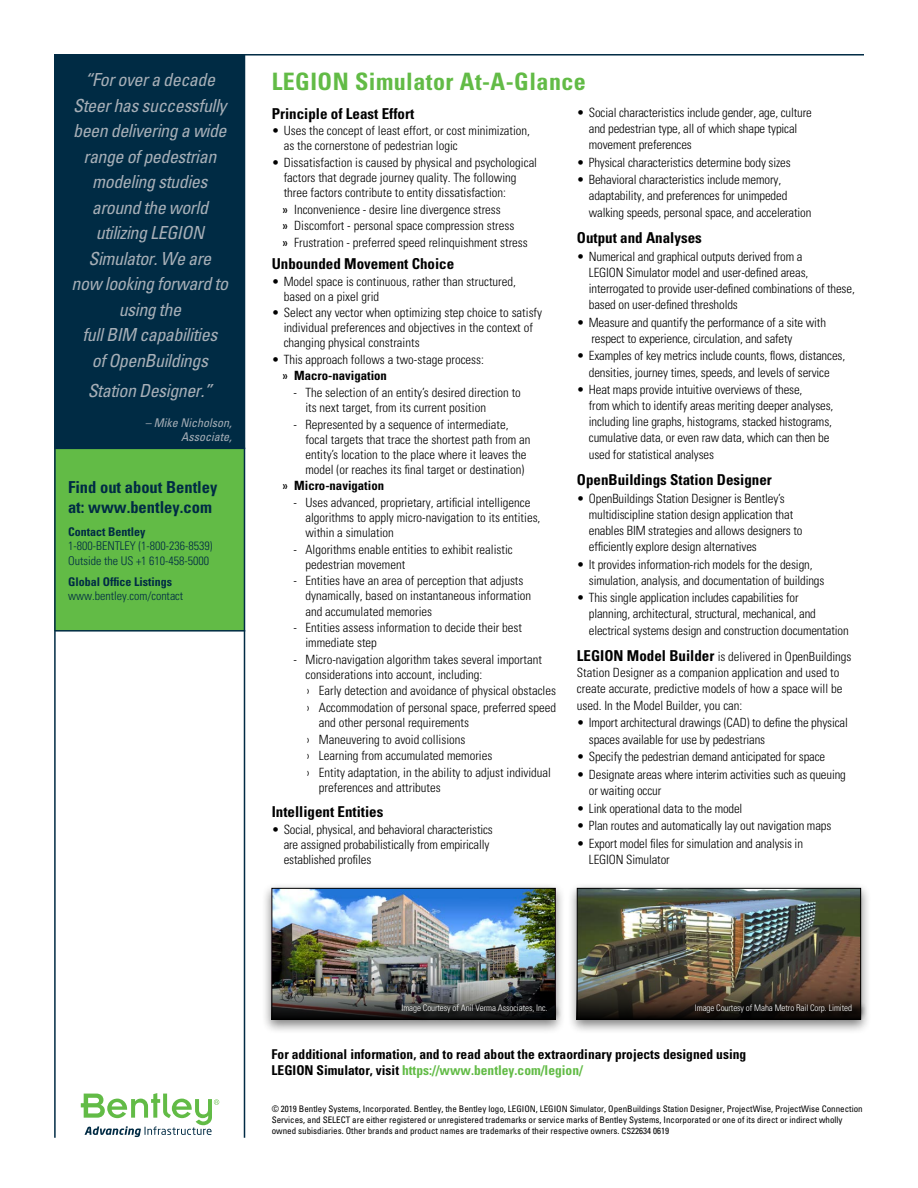
<style>
.page{position:relative;width:918px;height:1188px;background:#fff}
.page>*{position:absolute;margin:0;border:0;box-sizing:border-box;transform-origin:0 0}
.t1{font:700 condensed 24px "Univers";letter-spacing:.02em;color:#62bb46}
.t2{font:italic condensed 18px/25.5px "Univers";letter-spacing:-.025em;color:#a7afb7;text-align:center}
.t3{font:700 condensed 16.5px/19.8px "Univers";color:#002b44}
.t4{font:700 condensed 15px "Univers";color:#000}
.t5{font:700 condensed 13.5px/16.2px "Univers";color:#000}
.t6{font:300 condensed 12.75px/16px "Univers";letter-spacing:-.01em;color:#000}
.t7{font:700 condensed 12.75px "Univers";color:#000}
.t8{font:300 condensed 12px/14.4px "Univers";color:#002b44}
.t9{font:700 condensed 12px "Univers";color:#002b44}
.t10{font:italic condensed 12px/14.4px "Univers";color:#a7afb7;text-align:right}
.t11{font:condensed 9px/10.8px "Univers";color:#000}
.t12{font:300 condensed 9px "Univers";letter-spacing:-.01em;color:#fff}
.s1{font-weight:400}
.s2{font-weight:700}
.s3{font-weight:700;font-size:15px}
.s4{color:#62bb46}
.s5{font-size:8.7px}
</style>
<div class="page">
<svg style="left:81px;top:1093px;width:138px;height:44px"></svg>
<div style="left:55px;top:449px;width:190px;height:182px;background:#62bb46"></div>
<hr style="left:55px;top:630px;width:190px;height:2px;background:#002b44">
<div style="left:55px;top:54px;width:190px;height:394px;background:#002b44"></div>
<hr style="left:54px;top:448px;width:191px;height:1px;background:#002b44">
<hr style="left:244px;top:54px;width:1px;height:1084px;background:#002b44">
<hr style="left:54px;top:54px;width:2px;height:1084px;background:#002b44">
<hr style="left:56px;top:54px;width:808px;height:2px;background:#002b44">
<div style="left:261px;top:882px;width:305px;height:153px;background:#000;opacity:.5"></div>
<div style="left:567px;top:882px;width:304px;height:153px;background:#000;opacity:.5"></div>
<img style="left:272px;top:888px;width:284px;height:132px">
<img style="left:577px;top:888px;width:284px;height:132px">
<svg style="left:403px;top:1000px;width:159px;height:22px;background:#2f3030"></svg>
<svg style="left:697px;top:1000px;width:170px;height:22px;background:#2c2622"></svg>
<h2 class="t2" style="left:72px;top:67px;width:158px">“For over a decade<br>Steer has successfully been delivering a wide range of pedestrian modeling studies around the world utilizing LEGION<br>Simulator. We are now looking forward to using the<br>full BIM capabilities<br>of OpenBuildings</h2>
<h2 class="t2" style="left:88px;top:378px;width:126px">Station Designer.”</h2>
<p class="t10" style="left:145px;top:415px;width:88px">– Mike Nicholson,<br>Associate,</p>
<p class="t3" style="left:68px;top:477px;width:151px">Find out about Bentley at: www.bentley.com</p>
<p class="t9" style="left:68px;top:524px;width:79px">Contact Bentley</p>
<p class="t8" style="left:68px;top:539px;width:146px">1-800-BENTLEY (1-800-236-8539)<br>Outside the US +1 610-458-5000</p>
<p class="t9" style="left:68px;top:574px;width:105px">Global Office Listings</p>
<p class="t8" style="left:68px;top:589px;width:117px">www.bentley.com/contact</p>
<h1 class="t1" style="left:272px;top:67px;width:316px">LEGION Simulator At-A-Glance</h1>
<p class="t4" style="left:272px;top:104px;width:144px">Principle of Least Effort</p>
<p class="t6" style="left:284px;top:123px;width:248px;line-height:15px;text-indent:-12px">• Uses the concept of least effort, or cost minimization, as the cornerstone of pedestrian logic</p>
<p class="t6" style="left:284px;top:155px;width:255px;line-height:15px;text-indent:-12px">• Dissatisfaction is caused by physical and psychological factors that degrade journey quality. The following three factors contribute to entity dissatisfaction:</p>
<p class="t6" style="left:282px;top:201px;width:247px;line-height:16.6px"><span class="s1">»</span> Inconvenience - desire line divergence stress<br><span class="s1">»</span> Discomfort - personal space compression stress<br><span class="s1">»</span> Frustration - preferred speed relinquishment stress</p>
<p class="t4" style="left:272px;top:254px;width:184px">Unbounded Movement Choice</p>
<p class="t6" style="left:284px;top:274px;width:234px;line-height:15px;text-indent:-12px">• Model space is continuous, rather than structured, based on a pixel grid</p>
<p class="t6" style="left:284px;top:305px;width:260px;line-height:15px;text-indent:-12px">• Select any vector when optimizing step choice to satisfy individual preferences and objectives in the context of changing physical constraints</p>
<p class="t6" style="left:282px;top:351px;width:203px;line-height:16.6px;text-indent:-10px">• This approach follows a two-stage process: <span class="s1">»</span> <span class="s2">Macro-navigation</span></p>
<p class="t6" style="left:305px;top:385px;width:217px;line-height:15px;text-indent:-12px">- The selection of an entity’s desired direction to its next target, from its current position</p>
<p class="t6" style="left:305px;top:417px;width:227px;line-height:15px;text-indent:-12px">- Represented by a sequence of intermediate, focal targets that trace the shortest path from an entity’s location to the place where it leaves the model (or reaches its final target or destination)</p>
<p class="t7" style="left:282px;top:478px;width:103px"><span class="s1">»</span> Micro-navigation</p>
<p class="t6" style="left:305px;top:495px;width:237px;line-height:15px;text-indent:-12px">- Uses advanced, proprietary, artificial intelligence algorithms to apply micro-navigation to its entities, within a simulation</p>
<p class="t6" style="left:305px;top:542px;width:209px;line-height:15px;text-indent:-12px">- Algorithms enable entities to exhibit realistic pedestrian movement</p>
<p class="t6" style="left:305px;top:573px;width:227px;line-height:15px;text-indent:-12px">- Entities have an area of perception that adjusts dynamically, based on instantaneous information and accumulated memories</p>
<p class="t6" style="left:305px;top:620px;width:218px;line-height:15px;text-indent:-12px">- Entities assess information to decide their best immediate step</p>
<p class="t6" style="left:305px;top:652px;width:238px;line-height:15px;text-indent:-12px">- Micro-navigation algorithm takes several important considerations into account, including:</p>
<p class="t6" style="left:307px;top:683px;width:251px;line-height:16.5px">› Early detection and avoidance of physical obstacles › Accommodation of personal space, preferred speed</p>
<p class="t6" style="left:307px;top:714px;width:246px;line-height:16.5px;text-indent:12px">and other personal requirements<br>› Maneuvering to avoid collisions<br>› Learning from accumulated memories<br>› Entity adaptation, in the ability to adjust individual</p>
<p class="t6" style="left:319px;top:779px;width:123px">preferences and attributes</p>
<p class="t4" style="left:272px;top:803px;width:113px">Intelligent Entities</p>
<p class="t6" style="left:284px;top:822px;width:211px;line-height:15px;text-indent:-12px">• Social, physical, and behavioral characteristics are assigned probabilistically from empirically established profiles</p>
<p class="t6" style="left:589px;top:104px;width:224px;text-indent:-12px">• Social characteristics include gender, age, culture and pedestrian type, all of which shape typical movement preferences</p>
<p class="t6" style="left:577px;top:154px;width:215px">• Physical characteristics determine body sizes</p>
<p class="t6" style="left:589px;top:172px;width:224px;text-indent:-12px">• Behavioral characteristics include memory, adaptability, and preferences for unimpeded walking speeds, personal space, and acceleration</p>
<p class="t4" style="left:577px;top:229px;width:126px">Output and Analyses</p>
<p class="t6" style="left:589px;top:248px;width:267px;text-indent:-12px">• Numerical and graphical outputs derived from a<br>LEGION Simulator model and user-defined areas, interrogated to provide user-defined combinations of these, based on user-defined thresholds</p>
<p class="t6" style="left:592px;top:314px;width:236px;text-indent:-15px">• Measure and quantify the performance of a site with respect to experience, circulation, and safety</p>
<p class="t6" style="left:577px;top:348px;width:270px;text-align:center">• Examples of key metrics include counts, flows, distances, densities, journey times, speeds, and levels of service</p>
<p class="t6" style="left:589px;top:382px;width:246px;text-indent:-12px">• Heat maps provide intuitive overviews of these,<br>from which to identify areas meriting deeper analyses, including line graphs, histograms, stacked histograms, cumulative data, or even raw data, which can then be used for statistical analyses</p>
<p class="t4" style="left:577px;top:471px;width:196px">OpenBuildings Station Designer</p>
<p class="t6" style="left:589px;top:490px;width:215px;text-indent:-12px">• OpenBuildings Station Designer is Bentley’s multidiscipline station design application that enables BIM strategies and allows designers to efficiently explore design alternatives</p>
<p class="t6" style="left:589px;top:556px;width:237px;text-indent:-12px">• It provides information-rich models for the design, simulation, analysis, and documentation of buildings</p>
<p class="t6" style="left:589px;top:590px;width:261px;text-indent:-12px">• This single application includes capabilities for<br>planning, architectural, structural, mechanical, and electrical systems design and construction documentation</p>
<p class="t6" style="left:577px;top:649px;width:276px"><span class="s3">LEGION Model Builder</span> is delivered in OpenBuildings Station Designer as a companion application and used to create accurate, predictive models of how a space will be used. In the Model Builder, you can:</p>
<p class="t6" style="left:589px;top:715px;width:261px;text-indent:-12px">• Import architectural drawings (CAD) to define the physical spaces available for use by pedestrians</p>
<p class="t6" style="left:577px;top:749px;width:250px">• Specify the pedestrian demand anticipated for space</p>
<p class="t6" style="left:589px;top:766px;width:259px;text-indent:-12px">• Designate areas where interim activities such as queuing or waiting occur</p>
<p class="t6" style="left:577px;top:800px;width:167px">• Link operational data to the model</p>
<p class="t6" style="left:577px;top:818px;width:256px">• Plan routes and automatically lay out navigation maps</p>
<p class="t6" style="left:589px;top:835px;width:216px;text-indent:-12px">• Export model files for simulation and analysis in<br>LEGION Simulator</p>
<p class="t12" style="left:401px;top:1003px;width:147px">Image Courtesy of Anil Verma Associates, Inc.</p>
<p class="t12" style="left:695px;top:1003px;width:159px">Image Courtesy of Maha Metro Rail Corp. Limited</p>
<p class="t5" style="left:272px;top:1046px;width:476px">For additional information, and to read about the extraordinary projects designed using<br>LEGION Simulator, visit <span class="s4">https://www.bentley.com/legion/</span></p>
<p class="t11" style="left:272px;top:1104px;width:593px">© 2019 Bentley Systems, Incorporated. Bentley, the Bentley logo, LEGION, LEGION Simulator, OpenBuildings Station Designer, ProjectWise, ProjectWise Connection<br>Services, and SELECT are either registered or unregistered trademarks or service marks of Bentley Systems, Incorporated or one of its direct or indirect wholly owned subisdiaries. Other brands and product names are trademarks of their respective owners. <span class="s5">CS</span>22634 0619</p>
</div>
